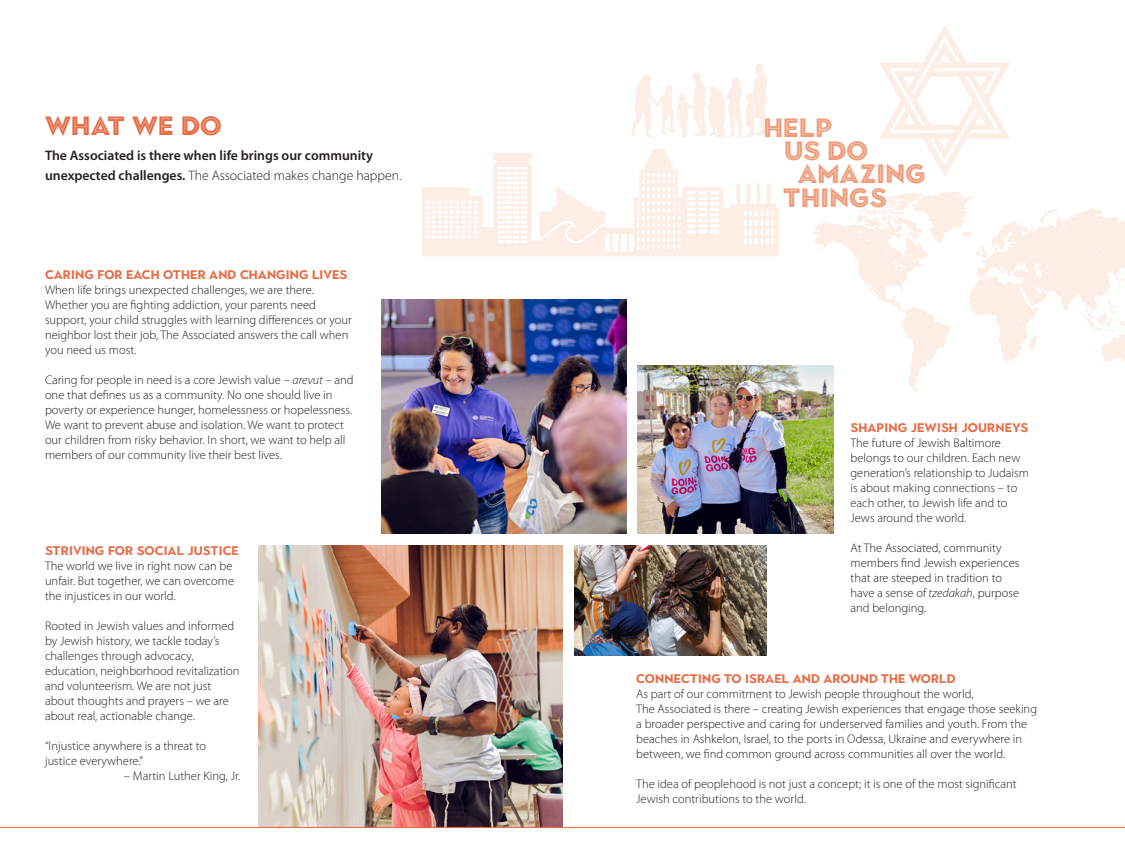
<style>
.page{position:relative;width:1125px;height:855px;background:#fff}
.page>*{position:absolute;margin:0;border:0;box-sizing:border-box;transform-origin:0 0}
.t1{font:900 26.25px/23.4px "Town 20 Inline";letter-spacing:.01em;color:#f09c7a}
.t2{font:900 26.25px "Town 20 Inline";letter-spacing:.01em;color:#e76c45}
.t3{font:600 13.75px/20px "Myriad Pro";color:#231f20}
.t4{font:300 12.5px/15px "Myriad Pro";color:#231f20}
.t5{font:700 12.5px "Town 10 Display";letter-spacing:.01em;color:#e76c45}
.s1{font-weight:300}
.s2{font-style:italic}
</style>
<div class="page">
<svg style="left:632px;top:64px;width:135px;height:73px"></svg>
<svg style="left:422px;top:149px;width:357px;height:107px"></svg>
<svg style="left:813px;top:192px;width:312px;height:199px"></svg>
<svg style="left:879px;top:25px;width:131px;height:151px"></svg>
<img style="left:574px;top:545px;width:192px;height:110px">
<img style="left:638px;top:365px;width:195px;height:168px">
<img style="left:259px;top:545px;width:303px;height:282px">
<img style="left:381px;top:299px;width:245px;height:234px">
<hr style="left:0;top:827px;width:1125px;height:1px;background:#e76c45">
<p class="t2" style="left:45px;top:111px;width:178px">WHAT WE DO</p>
<p class="t3" style="left:45px;top:145px;width:358px">The Associated is there when life brings our community unexpected challenges. <span class="s1">The Associated makes change happen.</span></p>
<p class="t5" style="left:45px;top:268px;width:304px">CARING FOR EACH OTHER AND CHANGING LIVES</p>
<p class="t4" style="left:45px;top:283px;width:308px">When life brings unexpected challenges, we are there.<br>Whether you are fighting addiction, your parents need support, your child struggles with learning differences or your neighbor lost their job, The Associated answers the call when you need us most.</p>
<p class="t4" style="left:45px;top:373px;width:310px">Caring for people in need is a core Jewish value – <span class="s2">arevut</span> – and one that defines us as a community. No one should live in poverty or experience hunger, homelessness or hopelessness.<br>We want to prevent abuse and isolation. We want to protect our children from risky behavior. In short, we want to help all members of our community live their best lives.</p>
<p class="t5" style="left:45px;top:543px;width:196px">STRIVING FOR SOCIAL JUSTICE</p>
<p class="t4" style="left:45px;top:558px;width:191px">The world we live in right now can be unfair. But together, we can overcome the injustices in our world.</p>
<p class="t4" style="left:45px;top:618px;width:196px">Rooted in Jewish values and informed by Jewish history, we tackle today’s challenges through advocacy, education, neighborhood revitalization and volunteerism. We are not just about thoughts and prayers – we are about real, actionable change.</p>
<p class="t4" style="left:45px;top:738px;width:163px">“Injustice anywhere is a threat to justice everywhere.”</p>
<p class="t4" style="left:124px;top:768px;width:118px">– Martin Luther King, Jr.</p>
<p class="t1" style="left:784px;top:116px;width:85px;text-indent:-20px">HELP<br>US DO</p>
<p class="t1" style="left:783px;top:163px;width:144px;text-indent:15px">AMAZING<br>THINGS</p>
<p class="t5" style="left:851px;top:421px;width:179px">SHAPING JEWISH JOURNEYS</p>
<p class="t4" style="left:851px;top:436px;width:180px">The future of Jewish Baltimore belongs to our children. Each new generation’s relationship to Judaism is about making connections – to each other, to Jewish life and to<br>Jews around the world.</p>
<p class="t4" style="left:851px;top:541px;width:170px">At The Associated, community members find Jewish experiences that are steeped in tradition to have a sense of <span class="s2">tzedakah</span>, purpose and belonging.</p>
<p class="t5" style="left:636px;top:671px;width:321px">CONNECTING TO ISRAEL AND AROUND THE WORLD</p>
<p class="t4" style="left:636px;top:686px;width:402px">As part of our commitment to Jewish people throughout the world,<br>The Associated is there – creating Jewish experiences that engage those seeking a broader perspective and caring for underserved families and youth. From the beaches in Ashkelon, Israel, to the ports in Odessa, Ukraine and everywhere in between, we find common ground across communities all over the world.</p>
<p class="t4" style="left:636px;top:776px;width:382px">The idea of peoplehood is not just a concept; it is one of the most significant<br>Jewish contributions to the world.</p>
</div>
